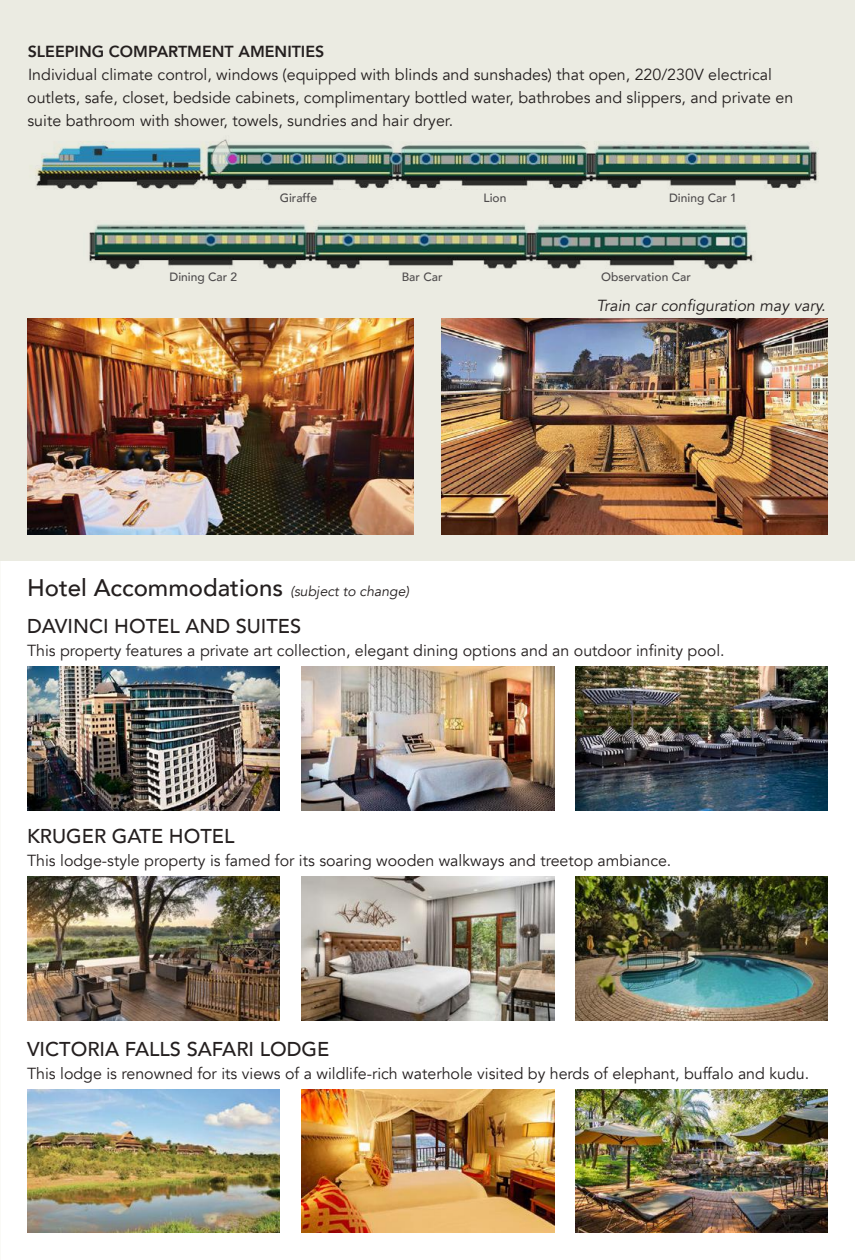
<style>
.page{position:relative;width:855px;height:1260px;background:#fff}
.page>*{position:absolute;margin:0;border:0;box-sizing:border-box;transform-origin:0 0}
.t1{font:500 24px "Avenir";color:#241f1f}
.t2{font:500 20px "Avenir";color:#241f1f}
.t3{font:16px/23px "Avenir";color:#241f1f}
.t4{font:italic 16px "Avenir";color:#241f1f}
.t5{font:800 16px "Avenir";color:#241f1f}
.t6{font:500 12px "Avenir";color:#4e4b4c}
.s1{font-weight:400;font-style:italic;font-size:14px}
</style>
<div class="page">
<div style="left:0;top:0;width:855px;height:561px;background:#ebebe2"></div>
<img style="left:27px;top:666px;width:253px;height:144px">
<img style="left:302px;top:666px;width:252px;height:144px">
<img style="left:575px;top:666px;width:253px;height:144px">
<img style="left:27px;top:319px;width:387px;height:216px">
<img style="left:441px;top:319px;width:387px;height:216px">
<img style="left:27px;top:876px;width:253px;height:144px">
<img style="left:302px;top:876px;width:252px;height:144px">
<img style="left:575px;top:876px;width:253px;height:144px">
<img style="left:27px;top:1089px;width:253px;height:144px">
<img style="left:302px;top:1089px;width:252px;height:144px">
<img style="left:575px;top:1089px;width:253px;height:144px">
<img style="left:35px;top:139px;width:784px;height:50px">
<img style="left:89px;top:224px;width:665px;height:46px">
<div style="left:136px;top:269px;width:576px;height:18px;background:#ebebe2"></div>
<p class="t5" style="left:28px;top:39px;width:298px">SLEEPING COMPARTMENT AMENITIES</p>
<p class="t3" style="left:27px;top:63px;width:768px">Individual climate control, windows (equipped with blinds and sunshades) that open, 220/230V electrical outlets, safe, closet, bedside cabinets, complimentary bottled water, bathrobes and slippers, and private en suite bathroom with shower, towels, sundries and hair dryer.</p>
<p class="t6" style="left:280px;top:188px;width:39px">Giraffe</p>
<p class="t6" style="left:484px;top:188px;width:24px">Lion</p>
<p class="t6" style="left:669px;top:188px;width:69px">Dining Car 1</p>
<p class="t6" style="left:169px;top:267px;width:69px">Dining Car 2</p>
<p class="t6" style="left:402px;top:267px;width:42px">Bar Car</p>
<p class="t6" style="left:601px;top:267px;width:91px">Observation Car</p>
<p class="t4" style="left:596px;top:296px;width:231px">Train car configuration may vary.</p>
<h1 class="t1" style="left:27px;top:567px;width:384px">Hotel Accommodations <span class="s1">(subject to change)</span></h1>
<p class="t2" style="left:27px;top:609px;width:276px">DAVINCI HOTEL AND SUITES</p>
<p class="t3" style="left:27px;top:639px;width:699px">This property features a private art collection, elegant dining options and an outdoor infinity pool.</p>
<p class="t2" style="left:27px;top:819px;width:209px">KRUGER GATE HOTEL</p>
<p class="t3" style="left:27px;top:849px;width:646px">This lodge-style property is famed for its soaring wooden walkways and treetop ambiance.</p>
<p class="t2" style="left:27px;top:1032px;width:304px">VICTORIA FALLS SAFARI LODGE</p>
<p class="t3" style="left:27px;top:1062px;width:784px">This lodge is renowned for its views of a wildlife-rich waterhole visited by herds of elephant, buffalo and kudu.</p>
</div>
